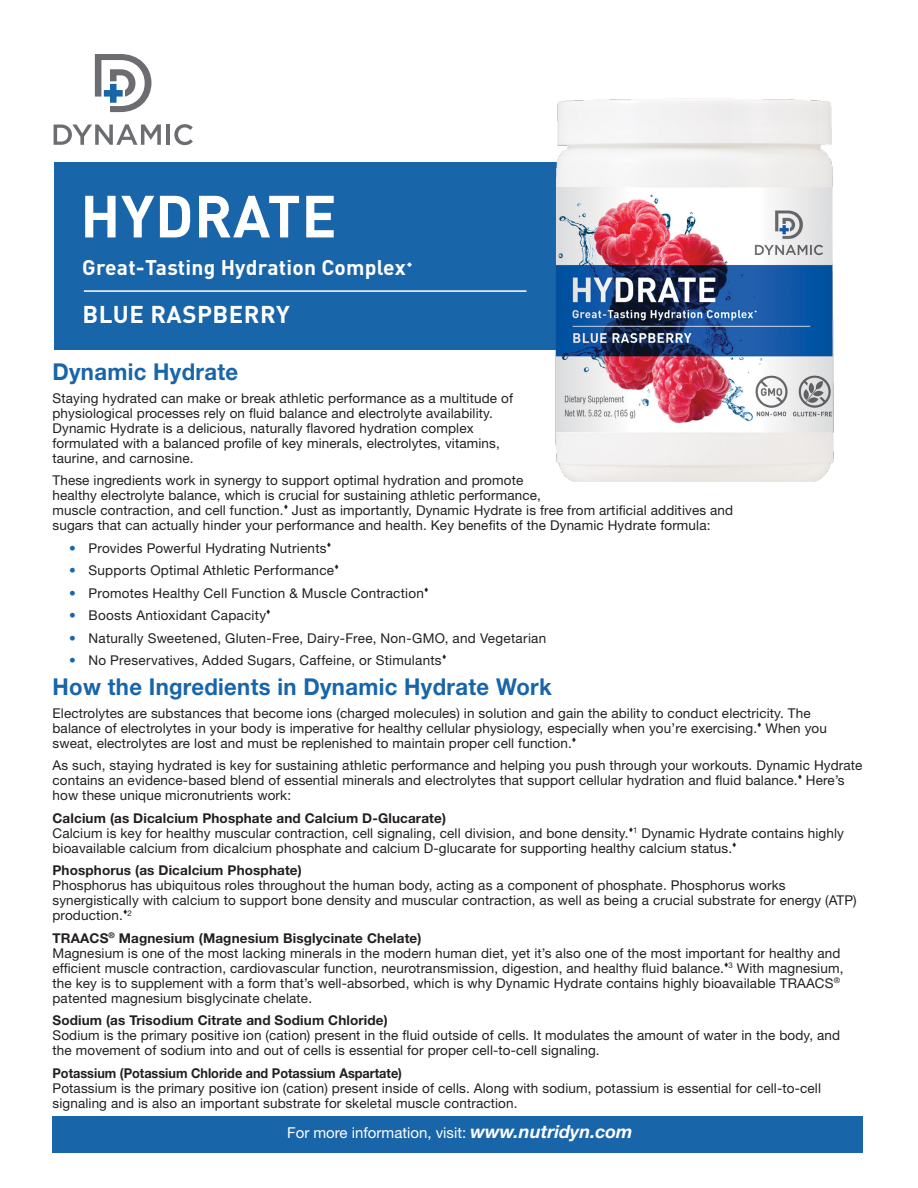
<style>
.page{position:relative;width:918px;height:1188px;background:#fff}
.page>*{position:absolute;margin:0;border:0;box-sizing:border-box;transform-origin:0 0}
.t1{font:700 58.5px "DIN";letter-spacing:.01em;color:#fff}
.t2{font:700 24px "DIN";letter-spacing:.02em;color:#fff}
.t3{font:700 23.25px "Helvetica Neue LT Std";letter-spacing:.015em;color:#1865aa;scale:.95 1}
.t4{font:700 21px "DIN";letter-spacing:.01em;color:#fff}
.t5{font:15px "Helvetica Neue LT Std";color:#fff}
.t6{font:13.5px/15px "Helvetica Neue LT Std";letter-spacing:.01em;color:#231f20}
.t7{font:700 13.5px "Helvetica Neue LT Std";letter-spacing:.01em;color:#231f20}
.t8{font:700 13.5px "Helvetica Neue LT Std";letter-spacing:.01em;color:#231f20;scale:.94 1}
.t9{font:7.8px "Helvetica Neue LT Std";color:#231f20}
.s1{color:#1865aa}
.s2{font-weight:700;font-style:italic;font-size:18px}
</style>
<div class="page">
<div style="left:54px;top:162px;width:595px;height:188px;background:#1865aa"></div>
<svg style="left:54px;top:124px;width:107px;height:21px"></svg>
<hr style="left:166px;top:125px;width:4px;height:20px;background:#6c6d70">
<svg style="left:174px;top:124px;width:19px;height:21px"></svg>
<svg style="left:95px;top:54px;width:56px;height:58px"></svg>
<hr style="left:84px;top:290px;width:442px;height:2px;background:#fff">
<div style="left:52px;top:1116px;width:811px;height:36px;background:#1865aa"></div>
<img style="left:555px;top:98px;width:279px;height:384px">
<p class="t1" style="left:80px;top:178px;width:258px">HYDRATE</p>
<p class="t4" style="left:82px;top:253px;width:325px">Great-Tasting Hydration Complex</p>
<p class="t2" style="left:83px;top:299px;width:209px">BLUE RASPBERRY</p>
<p class="t3" style="left:52px;top:358px;width:197px">Dynamic Hydrate</p>
<p class="t6" style="left:52px;top:390px;width:462px">Staying hydrated can make or break athletic performance as a multitude of physiological processes rely on fluid balance and electrolyte availability.</p>
<p class="t6" style="left:52px;top:420px;width:423px">Dynamic Hydrate is a delicious, naturally flavored hydration complex</p>
<p class="t6" style="left:52px;top:435px;width:449px">formulated with a balanced profile of key minerals, electrolytes, vitamins,</p>
<p class="t6" style="left:52px;top:450px;width:142px">taurine, and carnosine.</p>
<p class="t6" style="left:52px;top:473px;width:490px">These ingredients work in synergy to support optimal hydration and promote healthy electrolyte balance, which is crucial for sustaining athletic performance,</p>
<p class="t6" style="left:52px;top:503px;width:682px">muscle contraction, and cell function.▼ Just as importantly, Dynamic Hydrate is free from artificial additives and</p>
<p class="t6" style="left:52px;top:518px;width:660px">sugars that can actually hinder your performance and health. Key benefits of the Dynamic Hydrate formula:</p>
<p class="t6" style="left:69px;top:540px;width:259px"><span class="s1">•</span> Provides Powerful Hydrating Nutrients</p>
<p class="t6" style="left:69px;top:563px;width:267px"><span class="s1">•</span> Supports Optimal Athletic Performance</p>
<p class="t6" style="left:69px;top:585px;width:356px"><span class="s1">•</span> Promotes Healthy Cell Function &amp; Muscle Contraction</p>
<p class="t6" style="left:69px;top:608px;width:199px"><span class="s1">•</span> Boosts Antioxidant Capacity</p>
<p class="t6" style="left:69px;top:630px;width:479px"><span class="s1">•</span> Naturally Sweetened, Gluten-Free, Dairy-Free, Non-GMO, and Vegetarian</p>
<p class="t6" style="left:69px;top:653px;width:374px"><span class="s1">•</span> No Preservatives, Added Sugars, Caffeine, or Stimulants</p>
<p class="t3" style="left:52px;top:673px;width:527px">How the Ingredients in Dynamic Hydrate Work</p>
<p class="t6" style="left:52px;top:705px;width:760px">Electrolytes are substances that become ions (charged molecules) in solution and gain the ability to conduct electricity. The</p>
<p class="t6" style="left:52px;top:720px;width:776px">balance of electrolytes in your body is imperative for healthy cellular physiology, especially when you’re exercising.▼ When you sweat, electrolytes are lost and must be replenished to maintain proper cell function.</p>
<p class="t6" style="left:52px;top:758px;width:812px">As such, staying hydrated is key for sustaining athletic performance and helping you push through your workouts. Dynamic Hydrate contains an evidence-based blend of essential minerals and electrolytes that support cellular hydration and fluid balance.▼ Here’s how these unique micronutrients work:</p>
<p class="t7" style="left:52px;top:810px;width:395px">Calcium (as Dicalcium Phosphate and Calcium D-Glucarate)</p>
<p class="t6" style="left:52px;top:825px;width:793px">Calcium is key for healthy muscular contraction, cell signaling, cell division, and bone density.▼<sup>1</sup> Dynamic Hydrate contains highly bioavailable calcium from dicalcium phosphate and calcium D-glucarate for supporting healthy calcium status.</p>
<p class="t7" style="left:52px;top:862px;width:251px">Phosphorus (as Dicalcium Phosphate)</p>
<p class="t6" style="left:52px;top:878px;width:735px">Phosphorus has ubiquitous roles throughout the human body, acting as a component of phosphate. Phosphorus works</p>
<p class="t6" style="left:52px;top:893px;width:806px">synergistically with calcium to support bone density and muscular contraction, as well as being a crucial substrate for energy (ATP) production.</p>
<p class="t9" style="left:123px;top:909px;width:10px">▼2</p>
<p class="t7" style="left:52px;top:930px;width:370px">TRAACS<sup>®</sup> Magnesium (Magnesium Bisglycinate Chelate)</p>
<p class="t6" style="left:52px;top:945px;width:792px">Magnesium is one of the most lacking minerals in the modern human diet, yet it’s also one of the most important for healthy and efficient muscle contraction, cardiovascular function, neurotransmission, digestion, and healthy fluid balance.▼<sup>3</sup> With magnesium, the key is to supplement with a form that’s well-absorbed, which is why Dynamic Hydrate contains highly bioavailable TRAACS<sup>® </sup>patented magnesium bisglycinate chelate.</p>
<p class="t7" style="left:52px;top:1012px;width:337px">Sodium (as Trisodium Citrate and Sodium Chloride)</p>
<p class="t6" style="left:52px;top:1028px;width:789px">Sodium is the primary positive ion (cation) present in the fluid outside of cells. It modulates the amount of water in the body, and the movement of sodium into and out of cells is essential for proper cell-to-cell signaling.</p>
<p class="t8" style="left:52px;top:1065px;width:373px">Potassium (Potassium Chloride and Potassium Aspartate)</p>
<p class="t6" style="left:52px;top:1080px;width:770px">Potassium is the primary positive ion (cation) present inside of cells. Along with sodium, potassium is essential for cell-to-cell</p>
<p class="t6" style="left:52px;top:1095px;width:467px">signaling and is also an important substrate for skeletal muscle contraction.</p>
<p class="t5" style="left:287px;top:1123px;width:347px">For more information, visit: <span class="s2">www.nutridyn.com</span></p>
</div>
